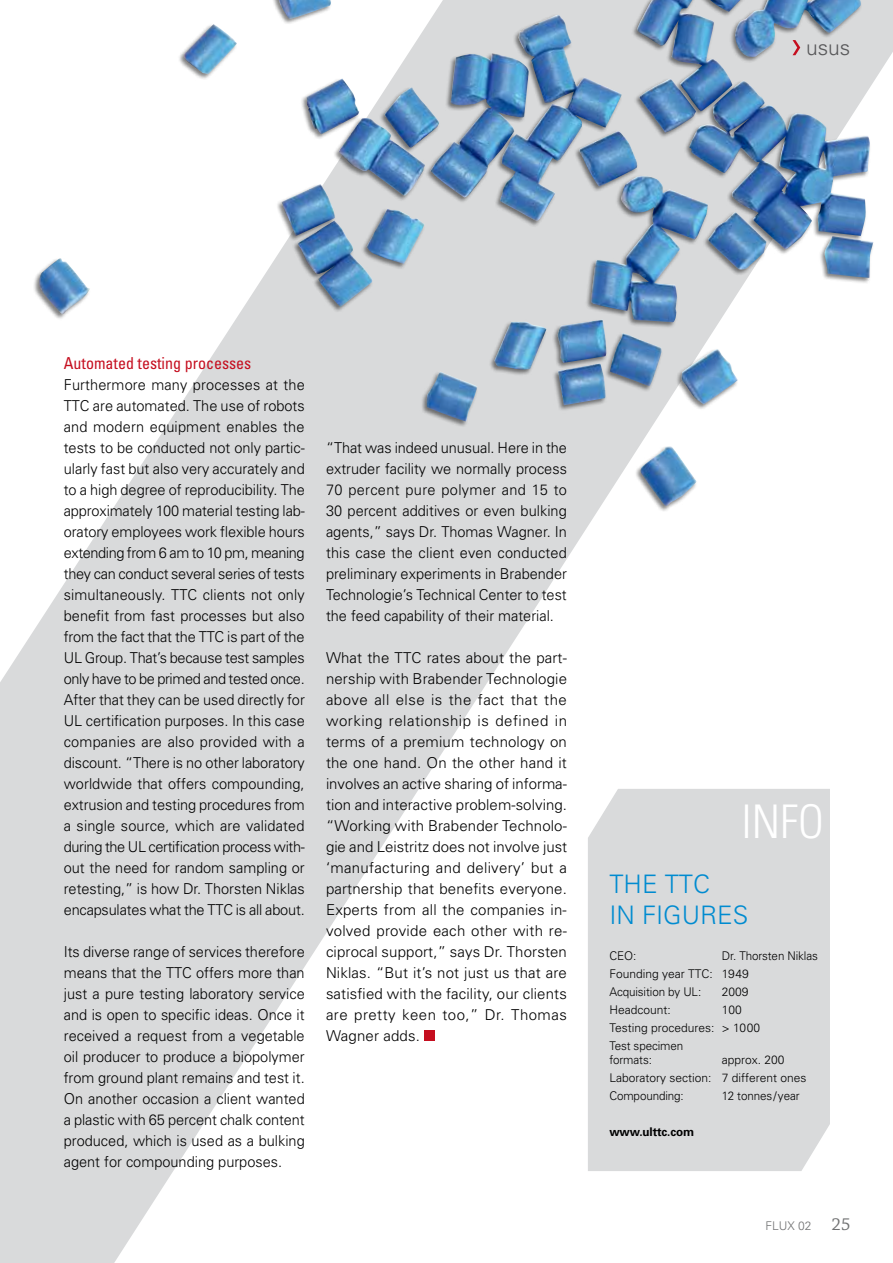
<style>
.page{position:relative;width:893px;height:1263px;background:#fff}
.page>*{position:absolute;margin:0;border:0;box-sizing:border-box;transform-origin:0 0}
.t1{font:300 condensed 46.35px "Univers";color:#fff}
.t2{font:300 25.5px/30.6px "Univers";color:#008bd0}
.t3{font:300 21px "Univers";color:#58585a}
.t4{font:condensed 16.5px "Univers";color:#c50e1f}
.t5{font:300 15px/21px "Univers";color:#000;text-align:justify}
.t6{font:300 12px/18px "Univers";color:#000}
.t7{font:700 12px "Univers";letter-spacing:-.01em;color:#000}
.t8{font:300 12px "Univers";color:#707172}
.s1{font-family:"Chaparral Pro";font-weight:400;font-size:18px}
</style>
<div class="page">
<svg style="left:1px;top:513px;width:595px;height:750px;fill:#d9dadb"></svg>
<div style="left:32px;top:0;width:861px;height:513px;background:#000;opacity:.5"></div>
<img style="left:279px;top:0;width:582px;height:222px">
<div style="left:587px;top:788px;width:243px;height:384px;background:#d9dadb"></div>
<div style="left:424px;top:1030px;width:11px;height:11px;background:#c50e1f"></div>
<svg style="left:792px;top:40px;width:8px;height:15px"></svg>
<img style="left:0;top:642px;width:1px;height:621px">
<h3 class="t3" style="left:806px;top:35px;width:46px">usus</h3>
<p class="t4" style="left:64px;top:353px;width:189px">Automated testing processes</p>
<p class="t5" style="left:64px;top:374px;width:243px">Furthermore many processes at the TTC are automated. The use of robots and modern equipment enables the tests to be conducted not only partic&shy;ularly fast but also very accurately and to a high degree of reproducibility. The approximately 100 material testing lab&shy;oratory employees work flexible hours extending from 6 am to 10 pm, meaning they can conduct several series of tests simultaneously. TTC clients not only benefit from fast processes but also from the fact that the TTC is part of the UL Group. That’s because test samples only have to be primed and tested once.<br>After that they can be used directly for UL certification purposes. In this case companies are also provided with a discount. “There is no other laboratory worldwide that offers compounding, extrusion and testing procedures from a single source, which are validated during the UL certification process with&shy;out the need for random sampling or retesting,” is how Dr. Thorsten Niklas encapsulates what the TTC is all about.</p>
<p class="t5" style="left:64px;top:941px;width:243px">Its diverse range of services therefore means that the TTC offers more than just a pure testing laboratory service and is open to specific ideas. Once it received a request from a vegetable oil producer to produce a biopolymer from ground plant remains and test it.<br>On another occasion a client wanted a plastic with 65 percent chalk content produced, which is used as a bulking agent for compounding purposes.</p>
<p class="t5" style="left:326px;top:437px;width:243px">“That was indeed unusual. Here in the extruder facility we normally process 70 percent pure polymer and 15 to 30 percent additives or even bulking agents,” says Dr. Thomas Wagner. In this case the client even conducted preliminary experiments in Brabender Technologie’s Technical Center to test the feed capability of their material.</p>
<p class="t5" style="left:326px;top:647px;width:243px">What the TTC rates about the part&shy;nership with Brabender Technologie above all else is the fact that the working relationship is defined in terms of a premium technology on the one hand. On the other hand it involves an active sharing of informa&shy;tion and interactive problem-solving. “Working with Brabender Technolo&shy;gie and Leistritz does not involve just ‘manufacturing and delivery’ but a partnership that benefits everyone.<br>Experts from all the companies in&shy;volved provide each other with re&shy;ciprocal support,” says Dr. Thorsten Niklas. “But it’s not just us that are satisfied with the facility, our clients are pretty keen too,” Dr. Thomas Wagner adds.</p>
<h1 class="t1" style="left:741px;top:794px;width:84px">INFO</h1>
<h2 class="t2" style="left:609px;top:868px;width:140px">THE TTC<br>IN FIGURES</h2>
<p class="t6" style="left:609px;top:946px;width:28px">CEO:</p>
<p class="t6" style="left:609px;top:946px;width:210px;text-indent:113px">Dr. Thorsten Niklas<br>Founding year TTC: 1949<br>Acquisition by UL:</p>
<p class="t6" style="left:722px;top:982px;width:28px">2009</p>
<p class="t6" style="left:609px;top:1000px;width:63px">Headcount:</p>
<p class="t6" style="left:609px;top:1000px;width:152px;text-indent:112px">100<br>Testing procedures: &gt; 1000<br>Test specimen</p>
<p class="t6" style="left:609px;top:1050px;width:44px">formats:</p>
<p class="t6" style="left:609px;top:1050px;width:199px;text-indent:112px">approx. 200<br>Laboratory section: 7 different ones<br>Compounding:</p>
<p class="t6" style="left:722px;top:1086px;width:79px">12 tonnes/year</p>
<p class="t7" style="left:609px;top:1124px;width:86px">www.ulttc.com</p>
<p class="t8" style="left:765px;top:1218px;width:86px">FLUX 02 <span class="s1">25</span></p>
</div>
